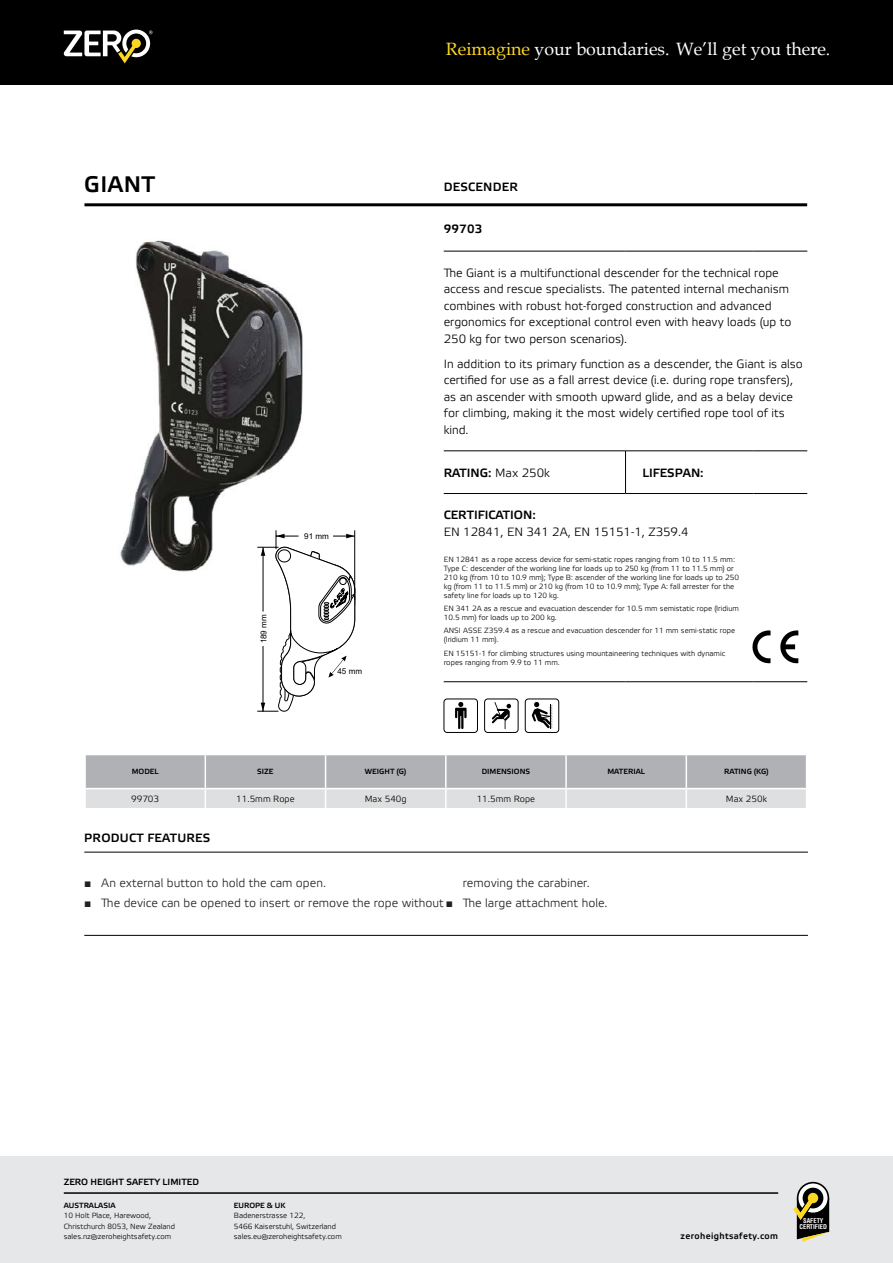
<style>
.page{position:relative;width:893px;height:1263px;background:#fff}
.page>*{position:absolute;margin:0;border:0;box-sizing:border-box;transform-origin:0 0}
.t1{font:22.5px "Etelka Medium Pro";letter-spacing:.02em;color:#000}
.t2{font:17.85px "Book Antiqua";color:#fff}
.t3{font:12px/16.5px "Etelka Light Pro";color:#000}
.t4{font:12px "Etelka Light Pro";color:#222223}
.t5{font:12px "Etelka Medium Pro";color:#000}
.t6{font:12px "Etelka Medium Pro";letter-spacing:.02em;color:#000}
.t7{font:9px "Etelka Light Pro";color:#000}
.t8{font:9px "Etelka Medium Pro";color:#000}
.t9{font:9px "Etelka Medium Pro";letter-spacing:.04em;color:#000}
.t10{font:8.1px "Arial";color:#000}
.t11{font:7.5px/9px "Etelka Light Pro";color:#000}
.t12{font:7.5px "Etelka Medium Pro";color:#000}
.t13{font:700 condensed 6.45px/6.8px "Helvetica LT Std";color:#fff;text-align:center}
.s1{color:#fcd723}
.s2{font-family:"Etelka Light Pro"}
.s3{font-family:"Arial"}
</style>
<div class="page">
<div style="left:0;top:0;width:893px;height:85px;background:#000"></div>
<div style="left:0;top:1157px;width:893px;height:106px;background:#e6e7e8"></div>
<svg style="left:64px;top:30px;width:89px;height:33px"></svg>
<svg style="left:793px;top:1183px;width:36px;height:59px"></svg>
<hr style="left:64px;top:1192px;width:714px;height:2px;background:#000">
<hr style="left:84px;top:852px;width:724px;height:1px;background:#000">
<hr style="left:84px;top:935px;width:724px;height:1px;background:#000">
<hr style="left:84px;top:203px;width:723px;height:3px;background:#000">
<img style="left:129px;top:240px;width:174px;height:290px">
<hr style="left:444px;top:251px;width:181px;height:1px;background:#000">
<hr style="left:625px;top:251px;width:128px;height:1px;background:#000">
<hr style="left:753px;top:251px;width:54px;height:1px;background:#000">
<hr style="left:444px;top:451px;width:181px;height:1px;background:#000">
<hr style="left:625px;top:451px;width:128px;height:1px;background:#000">
<hr style="left:625px;top:451px;width:1px;height:42px;background:#000">
<hr style="left:753px;top:451px;width:54px;height:1px;background:#000">
<hr style="left:444px;top:493px;width:181px;height:1px;background:#000">
<hr style="left:625px;top:493px;width:128px;height:1px;background:#000">
<hr style="left:753px;top:493px;width:54px;height:1px;background:#000">
<svg style="left:85px;top:530px;width:722px;height:278px"></svg>
<h1 class="t1" style="left:84px;top:172px;width:72px">GIANT</h1>
<p class="t10" style="left:258px;top:643px;width:31px;rotate:-90deg">981 m m</p>
<p class="t10" style="left:304px;top:531px;width:26px">91 mm</p>
<p class="t10" style="left:337px;top:665px;width:26px">45 mm</p>
<h2 class="t2" style="left:446px;top:37px;width:386px"><span class="s1">Reimagine</span> your boundaries. We’ll get you there.</h2>
<h3 class="t6" style="left:444px;top:180px;width:76px">DESCENDER</h3>
<h3 class="t5" style="left:444px;top:222px;width:40px">99703</h3>
<p class="t3" style="left:444px;top:265px;width:349px">The Giant is a multifunctional descender for the technical rope access and rescue specialists. The patented internal mechanism combines with robust hot-forged construction and advanced ergonomics for exceptional control even with heavy loads (up to 250 kg for two person scenarios).</p>
<p class="t3" style="left:444px;top:356px;width:361px">In addition to its primary function as a descender, the Giant is also certified for use as a fall arrest device (i.e. during rope transfers), as an ascender with smooth upward glide, and as a belay device for climbing, making it the most widely certified rope tool of its kind.</p>
<h3 class="t5" style="left:444px;top:466px;width:108px">RATING: <span class="s2">Max 250k</span></h3>
<h3 class="t5" style="left:642px;top:466px;width:63px">LIFESPAN:</h3>
<h3 class="t5" style="left:444px;top:508px;width:94px">CERTIFICATION:</h3>
<h3 class="t3" style="left:444px;top:524px;width:246px">EN 12841, EN 341 2A, EN 15151-1, Z359.4</h3>
<p class="t11" style="left:444px;top:555px;width:297px">EN 12841 as a rope access device for semi-static ropes ranging from 10 to 11.5 mm:<br>Type C: descender of the working line for loads up to 250 kg (from 11 to 11.5 mm) or 210 kg (from 10 to 10.9 mm); Type B: ascender of the working line for loads up to 250 kg (from 11 to 11.5 mm) or 210 kg (from 10 to 10.9 mm); Type A: fall arrester for the safety line for loads up to 120 kg.</p>
<p class="t11" style="left:444px;top:605px;width:297px">EN 341 2A as a rescue and evacuation descender for 10.5 mm semistatic rope (Iridium<br>10.5 mm) for loads up to 200 kg.</p>
<p class="t11" style="left:444px;top:627px;width:293px">ANSI ASSE Z359.4 as a rescue and evacuation descender for 11 mm semi-static rope (Iridium 11 mm).</p>
<p class="t11" style="left:444px;top:649px;width:283px">EN 15151-1 for climbing structures using mountaineering techniques with dynamic ropes ranging from 9.9 to 11 mm.</p>
<p class="t12" style="left:132px;top:768px;width:28px">MODEL</p>
<p class="t12" style="left:257px;top:768px;width:18px">SIZE</p>
<p class="t12" style="left:365px;top:768px;width:43px">WEIGHT (G)</p>
<p class="t12" style="left:482px;top:768px;width:50px">DIMENSIONS</p>
<p class="t12" style="left:607px;top:768px;width:39px">MATERIAL</p>
<p class="t12" style="left:724px;top:768px;width:46px">RATING (KG)</p>
<p class="t7" style="left:131px;top:794px;width:29px">99703</p>
<p class="t7" style="left:236px;top:794px;width:60px">11.5mm Rope</p>
<p class="t7" style="left:365px;top:794px;width:43px">Max 540g</p>
<p class="t7" style="left:477px;top:794px;width:60px">11.5mm Rope</p>
<p class="t7" style="left:726px;top:794px;width:43px">Max 250k</p>
<h3 class="t6" style="left:84px;top:831px;width:128px">PRODUCT FEATURES</h3>
<h3 class="t4" style="left:84px;top:876px;width:243px"><span class="s3">■</span> An external button to hold the cam open.</h3>
<h3 class="t4" style="left:84px;top:897px;width:525px"><span class="s3">■</span> The device can be opened to insert or remove the rope without <span class="s3">■</span> The large attachment hole.</h3>
<h3 class="t4" style="left:463px;top:876px;width:128px">removing the carabiner.</h3>
<p class="t8" style="left:64px;top:1177px;width:137px">ZERO HEIGHT SAFETY LIMITED</p>
<p class="t12" style="left:64px;top:1201px;width:53px">AUSTRALASIA</p>
<p class="t11" style="left:64px;top:1211px;width:113px;line-height:10.5px">10 Holt Place, Harewood,<br>Christchurch 8053, New Zealand sales.nz@zeroheightsafety.com</p>
<p class="t12" style="left:234px;top:1201px;width:53px">EUROPE &amp; UK</p>
<p class="t11" style="left:234px;top:1211px;width:109px;line-height:10.5px">Badenerstrasse 122,<br>5466 Kaiserstuhl, Switzerland sales.eu@zeroheightsafety.com</p>
<p class="t9" style="left:680px;top:1231px;width:99px">zeroheightsafety.com</p>
<p class="t13" style="left:800px;top:1217px;width:29px">SAFETY<br>CERTIFIED</p>
</div>
